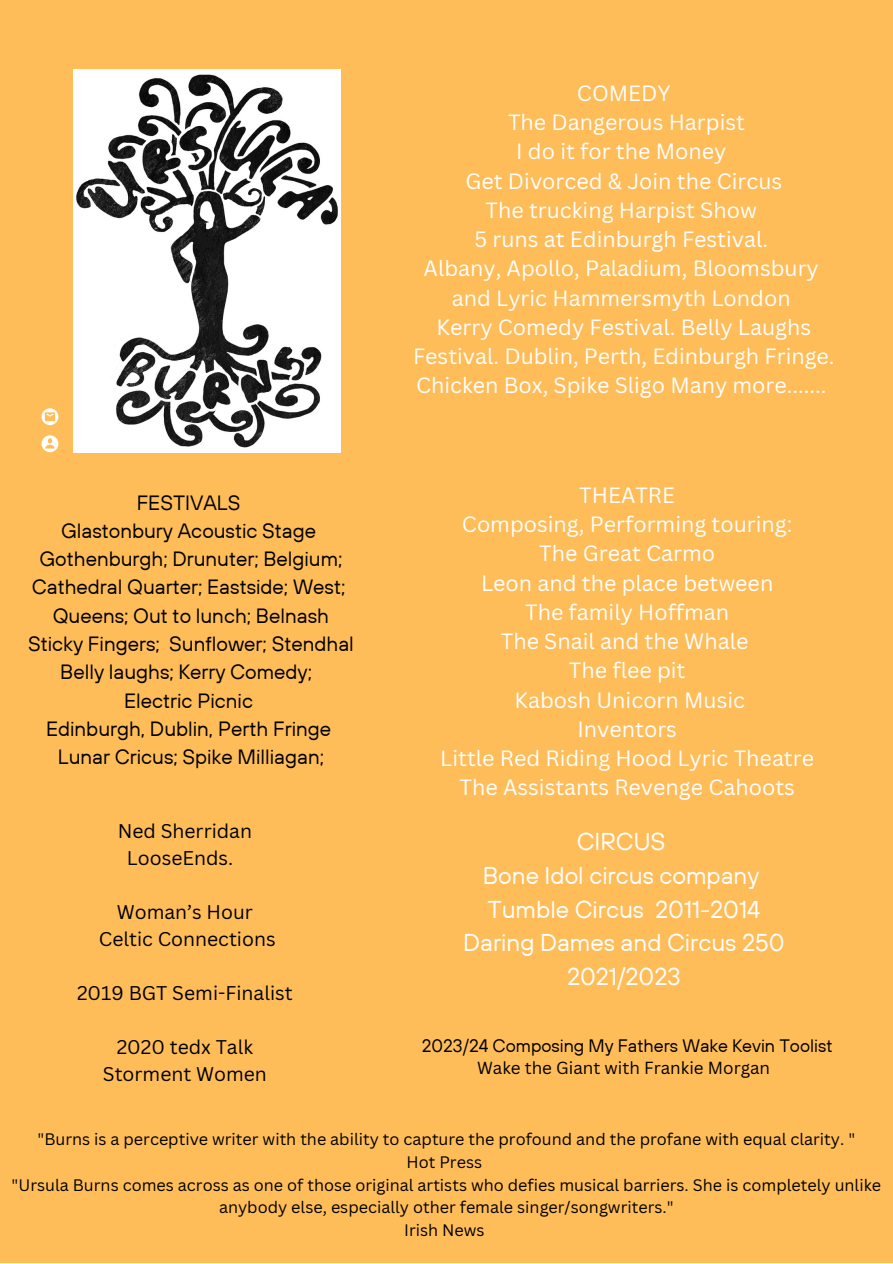
<style>
.page{position:relative;width:893px;height:1264px;background:#fff}
.page>*{position:absolute;margin:0;border:0;box-sizing:border-box;transform-origin:0 0}
.t1{font:24.3px/33.8px "TT Hoves";color:#fefefe;text-align:center}
.t2{font:21.45px/29.2px "Canva Sans";color:#fefefe;text-align:center}
.t3{font:20.55px "TT Hoves";color:#000}
.t4{font:19.35px/27px "Canva Sans";color:#000;text-align:center}
.t5{font:18px "TT Hoves";color:#000}
.t6{font:16.95px "Canva Sans";color:#000}
.t7{font:16.2px/22.6px "Canva Sans";color:#000;text-align:center}
</style>
<div class="page">
<div style="left:0;top:0;width:892px;height:1262px;background:#ffbd59"></div>
<svg style="left:42px;top:408px;width:16px;height:17px"></svg>
<svg style="left:42px;top:435px;width:16px;height:17px"></svg>
<img style="left:74px;top:70px;width:266px;height:382px">
<p class="t3" style="left:137px;top:489px;width:105px">FESTIVALS</p>
<p class="t3" style="left:61px;top:517px;width:256px">Glastonbury Acoustic Stage</p>
<p class="t3" style="left:39px;top:545px;width:304px">Gothenburgh; Drunuter; Belgium;</p>
<p class="t3" style="left:32px;top:574px;width:315px">Cathedral Quarter; Eastside; West;</p>
<p class="t3" style="left:53px;top:602px;width:278px">Queens; Out to lunch; Belnash</p>
<p class="t3" style="left:28px;top:630px;width:327px">Sticky Fingers; Sunflower; Stendhal</p>
<p class="t3" style="left:60px;top:659px;width:253px">Belly laughs; Kerry Comedy;</p>
<p class="t3" style="left:124px;top:687px;width:130px">Electric Picnic</p>
<p class="t3" style="left:46px;top:715px;width:286px">Edinburgh, Dublin, Perth Fringe</p>
<p class="t3" style="left:58px;top:743px;width:268px">Lunar Cricus; Spike Milliagan;</p>
<p class="t4" style="left:118px;top:816px;width:136px">Ned Sherridan<br>LooseEnds.</p>
<p class="t4" style="left:117px;top:897px;width:138px">Woman’s Hour</p>
<p class="t4" style="left:99px;top:924px;width:178px">Celtic Connections</p>
<p class="t4" style="left:77px;top:978px;width:217px">2019 BGT Semi-Finalist</p>
<p class="t4" style="left:103px;top:1032px;width:165px">2020 tedx Talk<br>Storment Women</p>
<p class="t2" style="left:577px;top:78px;width:95px">COMEDY</p>
<p class="t2" style="left:508px;top:107px;width:238px">The Dangerous Harpist</p>
<p class="t2" style="left:516px;top:136px;width:211px">I do it for the Money</p>
<p class="t2" style="left:465px;top:166px;width:318px">Get Divorced &amp; Join the Circus</p>
<p class="t2" style="left:485px;top:195px;width:273px">The trucking Harpist Show</p>
<p class="t2" style="left:474px;top:224px;width:295px">5 runs at Edinburgh Festival.</p>
<p class="t2" style="left:423px;top:253px;width:396px">Albany, Apollo, Paladium, Bloomsbury</p>
<p class="t2" style="left:452px;top:282px;width:340px">and Lyric Hammersmyth London</p>
<p class="t2" style="left:413px;top:312px;width:423px">Kerry Comedy Festival. Belly Laughs<br>Festival. Dublin, Perth, Edinburgh Fringe.<br>Chicken Box, Spike Sligo Many more.......</p>
<p class="t2" style="left:579px;top:480px;width:97px">THEATRE</p>
<p class="t2" style="left:462px;top:509px;width:332px">Composing, Performing touring:</p>
<p class="t2" style="left:539px;top:538px;width:177px">The Great Carmo</p>
<p class="t2" style="left:481px;top:567px;width:294px">Leon and the place between</p>
<p class="t2" style="left:525px;top:597px;width:206px">The family Hoffman</p>
<p class="t2" style="left:500px;top:626px;width:249px">The Snail and the Whale</p>
<p class="t2" style="left:569px;top:655px;width:118px">The flee pit</p>
<p class="t2" style="left:514px;top:684px;width:232px">Kabosh Unicorn Music</p>
<p class="t2" style="left:577px;top:713px;width:101px">Inventors</p>
<p class="t2" style="left:440px;top:743px;width:375px">Little Red Riding Hood Lyric Theatre</p>
<p class="t2" style="left:459px;top:772px;width:337px">The Assistants Revenge Cahoots</p>
<p class="t1" style="left:576px;top:824px;width:90px">CIRCUS</p>
<p class="t1" style="left:482px;top:858px;width:278px">Bone Idol circus company</p>
<p class="t1" style="left:487px;top:891px;width:274px">Tumble Circus 2011-2014</p>
<p class="t1" style="left:463px;top:925px;width:323px">Daring Dames and Circus 250<br>2021/2023</p>
<p class="t5" style="left:422px;top:1034px;width:412px">2023/24 Composing My Fathers Wake Kevin Toolist</p>
<p class="t6" style="left:477px;top:1055px;width:294px">Wake the Giant with Frankie Morgan</p>
<p class="t7" style="left:37px;top:1127px;width:819px">"Burns is a perceptive writer with the ability to capture the profound and the profane with equal clarity. "</p>
<p class="t7" style="left:406px;top:1150px;width:77px">Hot Press</p>
<p class="t7" style="left:12px;top:1172px;width:870px">"Ursula Burns comes across as one of those original artists who defies musical barriers. She is completely unlike anybody else, especially other female singer/songwriters."</p>
<p class="t7" style="left:404px;top:1218px;width:82px">Irish News</p>
</div>
